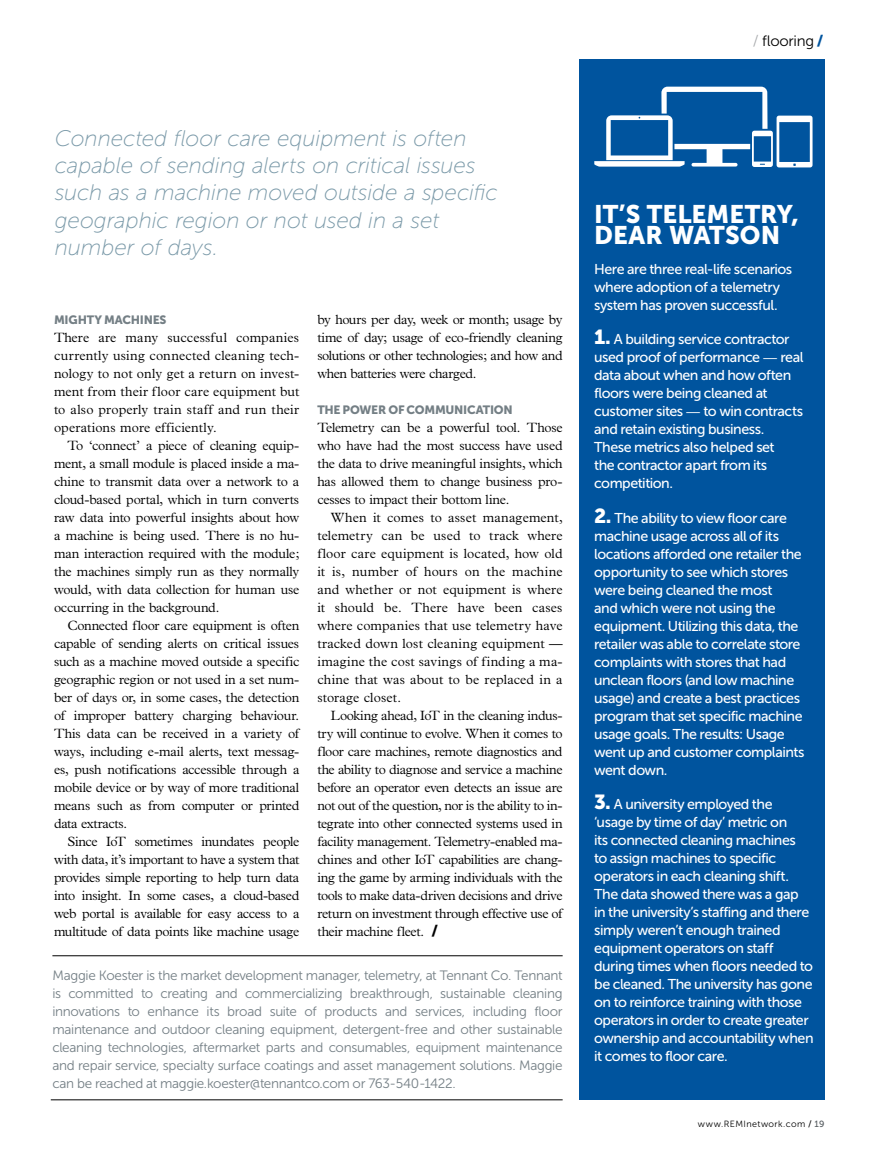
<style>
.page{position:relative;width:878px;height:1175px;background:#fff}
.page>*{position:absolute;margin:0;border:0;box-sizing:border-box;transform-origin:0 0}
.t1{font:25.35px/21.6px "Museo Sans 900";color:#fff}
.t2{font:italic 22.5px/27px "Museo Sans 100";letter-spacing:-.005em;color:#7b9aa9}
.t3{font:15px "Museo Sans 300";letter-spacing:-.02em;color:#000}
.t4{font:14.25px/18px "Museo Sans 500";letter-spacing:-.035em;color:#fff}
.t5{font:300 13.5px/18px "M Plantin";letter-spacing:-.015em;color:#000;text-align:justify}
.t6{font:13.5px/18px "Museo Sans 300";letter-spacing:-.025em;color:#747f85;text-align:justify}
.t7{font:12px "Museo Sans 900";letter-spacing:-.02em;color:#747f85}
.t8{font:9px "Museo Sans 300";letter-spacing:.045em;color:#000}
.s1{color:#a7a9ac}
.s2{font-family:"Museo Sans 900";color:#00549e}
.s3{font-family:"Museo Sans 900";font-weight:400;font-size:15px}
.s4{font-family:"Museo Sans 900";font-size:20.25px}
.s5{font-family:"M Plantin";font-weight:300;font-size:13.5px}
.s6{font-family:"Museo Sans 500"}
.s7{font-family:"Museo Sans 500";color:#545a5e}
</style>
<div class="page">
<hr style="left:52px;top:955px;width:510px;height:1px;background:#000">
<hr style="left:51px;top:1099px;width:511px;height:1px;background:#000">
<div style="left:579px;top:59px;width:245px;height:1040px;background:#00549e"></div>
<svg style="left:594px;top:87px;width:218px;height:80px"></svg>
<p class="t3" style="left:752px;top:33px;width:72px"><span class="s1">/</span> flooring <span class="s2">/</span></p>
<h2 class="t2" style="left:55px;top:125px;width:444px">Connected floor care equipment is often capable of sending alerts on critical issues such as a machine moved outside a specific geographic region or not used in a set number of days.</h2>
<p class="t7" style="left:54px;top:313px;width:114px">MIGHTY MACHINES</p>
<p class="t5" style="left:54px;top:328px;width:247px">There are many successful companies currently using connected cleaning tech&shy;nology to not only get a return on invest&shy;ment from their floor care equipment but to also properly train staff and run their operations more efficiently.</p>
<p class="t5" style="left:54px;top:436px;width:247px;text-indent:14px">To ‘connect’ a piece of cleaning equip&shy;ment, a small module is placed inside a ma&shy;chine to transmit data over a network to a cloud-based portal, which in turn converts raw data into powerful insights about how a machine is being used. There is no hu&shy;man interaction required with the module; the machines simply run as they normally would, with data collection for human use occurring in the background.</p>
<p class="t5" style="left:54px;top:616px;width:247px;text-indent:14px">Connected floor care equipment is often capable of sending alerts on critical issues such as a machine moved outside a specific geographic region or not used in a set num&shy;ber of days or, in some cases, the detection of improper battery charging behaviour.<br>This data can be received in a variety of ways, including e-mail alerts, text messag&shy;es, push notifications accessible through a mobile device or by way of more traditional means such as from computer or printed data extracts.</p>
<p class="t5" style="left:54px;top:832px;width:247px;text-indent:14px">Since IoT sometimes inundates people with data, it’s important to have a system that provides simple reporting to help turn data into insight. In some cases, a cloud-based web portal is available for easy access to a multitude of data points like machine usage</p>
<p class="t5" style="left:317px;top:310px;width:247px">by hours per day, week or month; usage by time of day; usage of eco-friendly cleaning solutions or other technologies; and how and when batteries were charged.</p>
<p class="t7" style="left:317px;top:403px;width:197px">THE POWER OF COMMUNICATION</p>
<p class="t5" style="left:317px;top:418px;width:247px">Telemetry can be a powerful tool. Those who have had the most success have used the data to drive meaningful insights, which has allowed them to change business pro&shy;cesses to impact their bottom line.</p>
<p class="t5" style="left:317px;top:508px;width:247px;text-indent:14px">When it comes to asset management, telemetry can be used to track where floor care equipment is located, how old it is, number of hours on the machine and whether or not equipment is where it should be. There have been cases where companies that use telemetry have tracked down lost cleaning equipment — imagine the cost savings of finding a ma&shy;chine that was about to be replaced in a storage closet.</p>
<p class="t5" style="left:317px;top:706px;width:247px;text-indent:14px">Looking ahead, IoT in the cleaning indus&shy;try will continue to evolve. When it comes to floor care machines, remote diagnostics and the ability to diagnose and service a machine before an operator even detects an issue are not out of the question, nor is the ability to in&shy;tegrate into other connected systems used in facility management. Telemetry-enabled ma&shy;chines and other IoT capabilities are chang&shy;ing the game by arming individuals with the tools to make data-driven decisions and drive return on investment through effective use of their machine fleet. <span class="s3">/</span></p>
<p class="t6" style="left:52px;top:966px;width:511px">Maggie Koester is the market development manager, telemetry, at Tennant Co. Tennant is committed to creating and commercializing breakthrough, sustainable cleaning innovations to enhance its broad suite of products and services, including floor maintenance and outdoor cleaning equipment, detergent-free and other sustainable cleaning technologies, aftermarket parts and consumables, equipment maintenance and repair service, specialty surface coatings and asset management solutions. Maggie can be reached at maggie.koester@tennantco.com or 763-540-1422.</p>
<h1 class="t1" style="left:594px;top:203px;width:206px">IT’S TELEMETRY,<br>DEAR WATSON</h1>
<p class="t4" style="left:594px;top:260px;width:200px">Here are three real-life scenarios where adoption of a telemetry system has proven successful.</p>
<p class="t4" style="left:594px;top:330px;width:211px"><span class="s4">1.</span> A building service contractor used proof of performance <span class="s5">—</span> real data about when and how often floors were being cleaned at customer sites <span class="s5">—</span> to win contracts and retain existing business.<br>These metrics also helped set<br>the contractor apart from its competition.</p>
<p class="t4" style="left:594px;top:509px;width:212px"><span class="s4">2.</span> The ability to view floor care machine usage across all of its locations afforded one retailer the opportunity to see which stores were being cleaned the most<br>and which were not using the equipment. Utilizing this data, the retailer was able to correlate store complaints with stores that had unclean floors (and low machine usage) and create a best practices program that set specific machine usage goals. The results: Usage went up and customer complaints went down.</p>
<p class="t4" style="left:594px;top:795px;width:221px"><span class="s4">3.</span> A university employed the ‘usage by time of day’ metric on<br>its connected cleaning machines<br>to assign machines to specific operators in each cleaning shift.<br>The data showed there was a gap in the university’s staffing and there simply weren’t enough trained equipment operators on staff during times when floors needed to be cleaned. The university has gone on to reinforce training with those operators in order to create greater ownership and accountability when it comes to floor care.</p>
<p class="t8" style="left:697px;top:1119px;width:128px">www.REMInetwork.com <span class="s6">/</span> <span class="s7">19</span></p>
</div>
